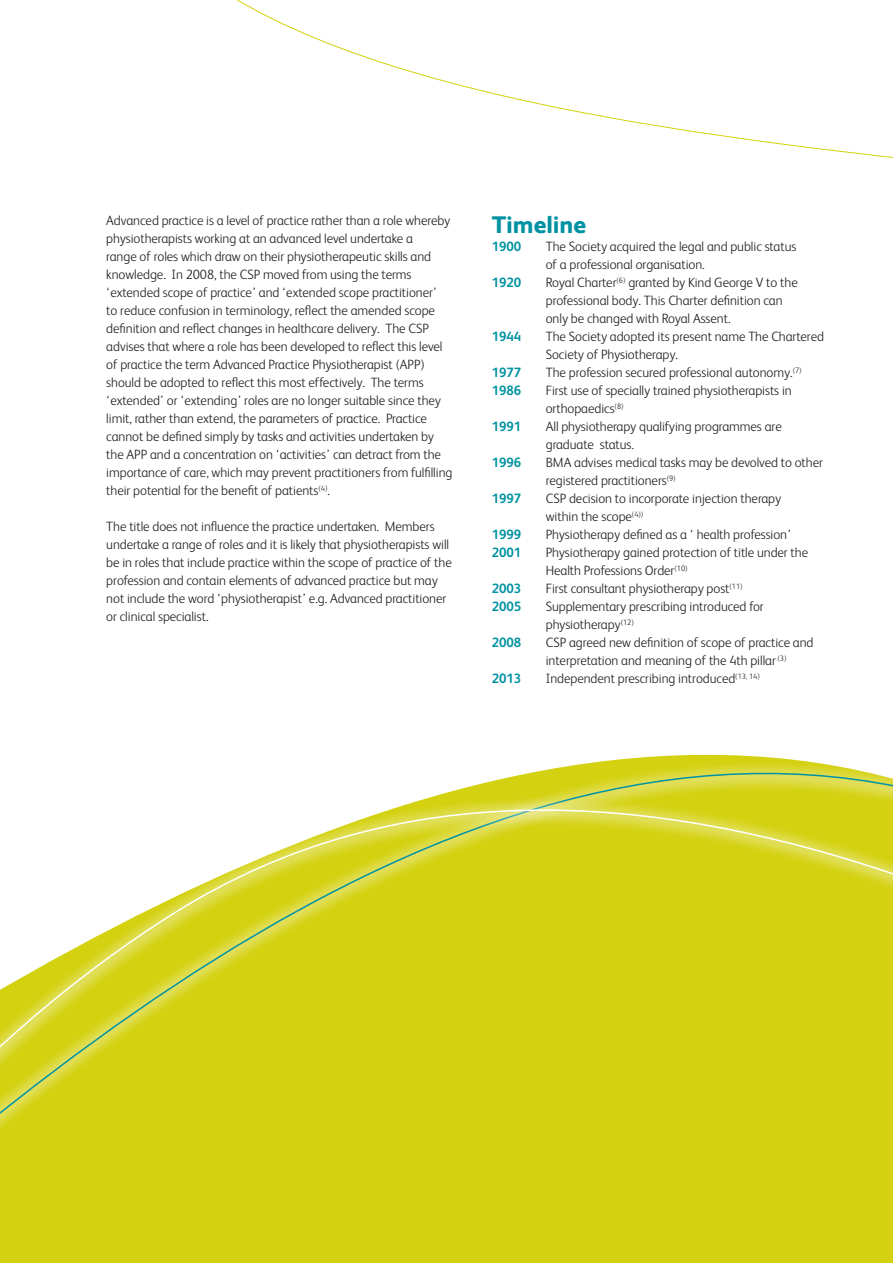
<style>
.page{position:relative;width:893px;height:1263px;background:#fff}
.page>*{position:absolute;margin:0;border:0;box-sizing:border-box;transform-origin:0 0}
.sub_head{font:800 24px "FS Albert";color:#0092a2}
.t1{font:300 13.5px/18px "FS Albert";letter-spacing:-.005em;color:#231f20}
.t2{font:700 13.5px "FS Albert";letter-spacing:-.005em;color:#0092a2}
</style>
<div class="page">
<svg style="left:0;top:754px;width:893px;height:509px;background:#d9d735"></svg>
<svg style="left:236px;top:0;width:657px;height:158px"></svg>
<p class="t1" style="left:106px;top:211px;width:348px">Advanced practice is a level of practice rather than a role whereby physiotherapists working at an advanced level undertake a<br>range of roles which draw on their physiotherapeutic skills and knowledge. In 2008, the CSP moved from using the terms ‘extended scope of practice’ and ‘extended scope practitioner’<br>to reduce confusion in terminology, reflect the amended scope definition and reflect changes in healthcare delivery. The CSP advises that where a role has been developed to reflect this level of practice the term Advanced Practice Physiotherapist (APP) should be adopted to reflect this most effectively. The terms ‘extended’ or ‘extending’ roles are no longer suitable since they limit, rather than extend, the parameters of practice. Practice cannot be defined simply by tasks and activities undertaken by the APP and a concentration on ‘activities’ can detract from the importance of care, which may prevent practitioners from fulfilling their potential for the benefit of patients<sup>(4)</sup>.</p>
<p class="t1" style="left:106px;top:517px;width:347px">The title does not influence the practice undertaken. Members undertake a range of roles and it is likely that physiotherapists will be in roles that include practice within the scope of practice of the profession and contain elements of advanced practice but may not include the word ‘physiotherapist’ e.g. Advanced practitioner or clinical specialist.</p>
<p class="sub_head" style="left:492px;top:208px;width:96px">Timeline</p>
<p class="t2" style="left:492px;top:237px;width:31px">1900</p>
<p class="t1" style="left:546px;top:237px;width:252px">The Society acquired the legal and public status of a professional organisation.</p>
<p class="t2" style="left:492px;top:273px;width:31px">1920</p>
<p class="t1" style="left:546px;top:273px;width:253px">Royal Charter<sup>(6)</sup> granted by Kind George V to the professional body. This Charter definition can only be changed with Royal Assent.</p>
<p class="t2" style="left:492px;top:327px;width:31px">1944</p>
<p class="t1" style="left:546px;top:327px;width:280px">The Society adopted its present name The Chartered<br>Society of Physiotherapy.</p>
<p class="t2" style="left:492px;top:363px;width:31px">1977</p>
<p class="t1" style="left:546px;top:363px;width:257px">The profession secured professional autonomy.<sup>(7)</sup></p>
<p class="t2" style="left:492px;top:381px;width:31px">1986</p>
<p class="t1" style="left:546px;top:381px;width:248px">First use of specially trained physiotherapists in orthopaedics<sup>(8)</sup></p>
<p class="t2" style="left:492px;top:417px;width:31px">1991</p>
<p class="t1" style="left:546px;top:417px;width:237px">All physiotherapy qualifying programmes are graduate status.</p>
<p class="t2" style="left:492px;top:453px;width:31px">1996</p>
<p class="t1" style="left:546px;top:453px;width:279px">BMA advises medical tasks may be devolved to other registered practitioners<sup>(9)</sup></p>
<p class="t2" style="left:492px;top:489px;width:31px">1997</p>
<p class="t1" style="left:546px;top:489px;width:237px">CSP decision to incorporate injection therapy within the scope<sup>(4))</sup></p>
<p class="t2" style="left:492px;top:525px;width:31px">1999</p>
<p class="t1" style="left:546px;top:525px;width:247px">Physiotherapy defined as a ‘ health profession’</p>
<p class="t2" style="left:492px;top:543px;width:31px">2001</p>
<p class="t1" style="left:546px;top:543px;width:264px">Physiotherapy gained protection of title under the</p>
<p class="t1" style="left:546px;top:561px;width:143px">Health Professions Order<sup>(10)</sup></p>
<p class="t2" style="left:492px;top:579px;width:31px">2003</p>
<p class="t1" style="left:546px;top:579px;width:198px">First consultant physiotherapy post<sup>(11)</sup></p>
<p class="t2" style="left:492px;top:597px;width:31px">2005</p>
<p class="t1" style="left:546px;top:597px;width:220px">Supplementary prescribing introduced for physiotherapy<sup>(12)</sup></p>
<p class="t2" style="left:492px;top:633px;width:31px">2008</p>
<p class="t1" style="left:546px;top:633px;width:269px">CSP agreed new definition of scope of practice and interpretation and meaning of the 4th pillar <sup>(3)</sup></p>
<p class="t2" style="left:492px;top:669px;width:31px">2013</p>
<p class="t1" style="left:546px;top:669px;width:216px">Independent prescribing introduced<sup>(13,</sup> <sup>14)</sup></p>
</div>
